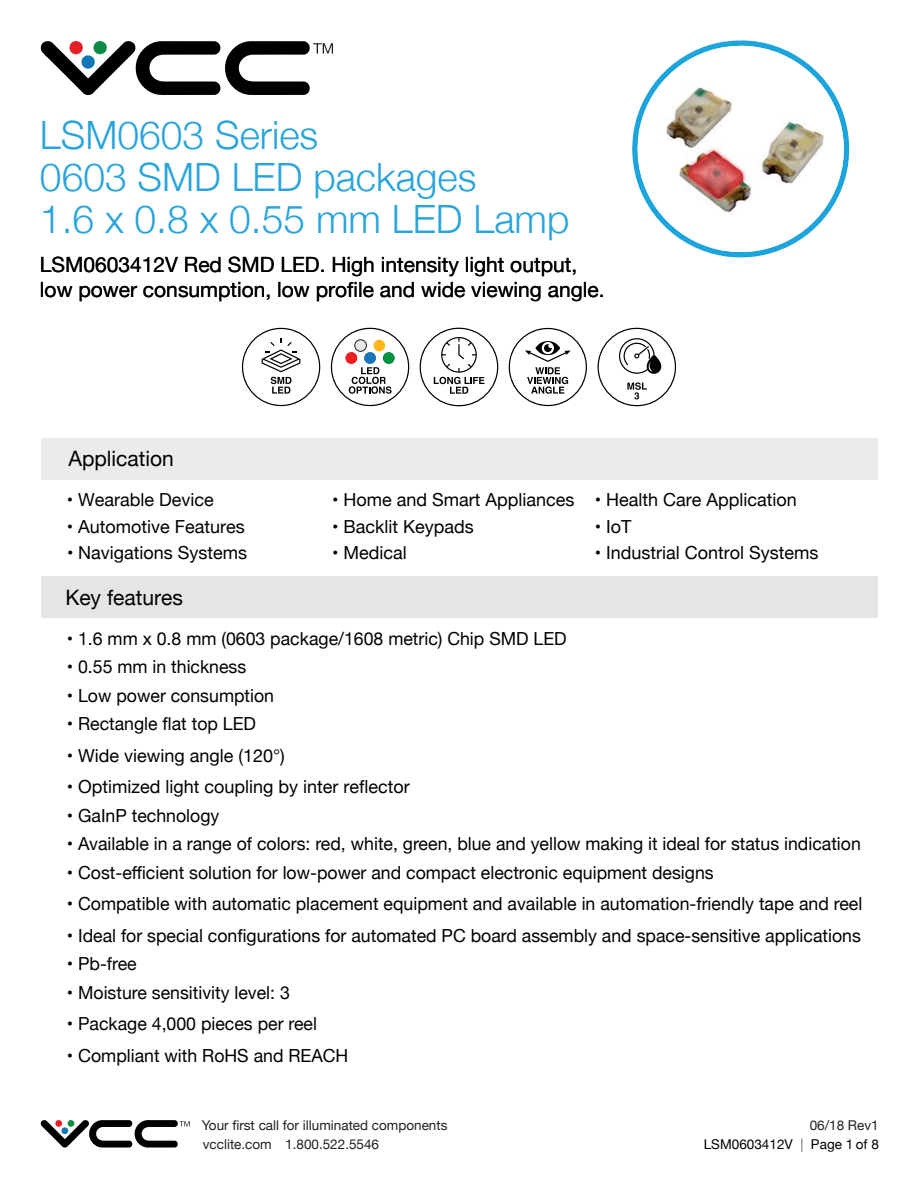
<style>
.page{position:relative;width:918px;height:1188px;background:#fff}
.page>*{position:absolute;margin:0;border:0;box-sizing:border-box;transform-origin:0 0}
.t1{font:300 39px/42px "Helvetica Neue";color:#28a4db}
.t2{font:21.15px "Helvetica Neue";color:#000}
.t3{font:21px/25.2px "Helvetica Neue";color:#000}
.t4{font:18px "Helvetica Neue";color:#000}
.t5{font:13.5px "Helvetica Neue";color:#231f20}
.t6{font:13.5px "Helvetica Neue";color:#000}
.s1{font-weight:100}
</style>
<div class="page">
<div style="left:41px;top:438px;width:836px;height:41px;background:#eaebec"></div>
<div style="left:41px;top:577px;width:836px;height:41px;background:#e4e5e6"></div>
<svg style="left:40px;top:1120px;width:150px;height:28px"></svg>
<svg style="left:40px;top:41px;width:293px;height:54px"></svg>
<svg style="left:632px;top:40px;width:217px;height:217px"></svg>
<svg style="left:331px;top:328px;width:78px;height:78px"></svg>
<svg style="left:509px;top:328px;width:78px;height:78px"></svg>
<svg style="left:242px;top:328px;width:78px;height:78px"></svg>
<svg style="left:598px;top:328px;width:78px;height:78px"></svg>
<svg style="left:420px;top:328px;width:78px;height:78px"></svg>
<img style="left:638px;top:46px;width:206px;height:206px">
<h1 class="t1" style="left:40px;top:118px;width:531px">LSM0603 Series<br>0603 SMD LED packages<br>1.6 x 0.8 x 0.55 mm LED Lamp</h1>
<p class="t3" style="left:40px;top:253px;width:566px">LSM0603412V Red SMD LED. High intensity light output, low power consumption, low profile and wide viewing angle.</p>
<p class="t2" style="left:68px;top:443px;width:107px">Application</p>
<p class="t4" style="left:67px;top:487px;width:148px">• Wearable Device</p>
<p class="t4" style="left:67px;top:513px;width:180px">• Automotive Features</p>
<p class="t4" style="left:67px;top:540px;width:182px">• Navigations Systems</p>
<p class="t2" style="left:65px;top:582px;width:119px">Key features</p>
<p class="t4" style="left:332px;top:487px;width:244px">• Home and Smart Appliances</p>
<p class="t4" style="left:595px;top:487px;width:203px">• Health Care Application</p>
<p class="t4" style="left:332px;top:513px;width:143px">• Backlit Keypads</p>
<p class="t4" style="left:595px;top:513px;width:38px">• IoT</p>
<p class="t4" style="left:332px;top:540px;width:76px">• Medical</p>
<p class="t4" style="left:595px;top:540px;width:225px">• Industrial Control Systems</p>
<p class="t4" style="left:67px;top:625px;width:501px">• 1.6 mm x 0.8 mm (0603 package/1608 metric) Chip SMD LED</p>
<p class="t4" style="left:67px;top:654px;width:181px">• 0.55 mm in thickness</p>
<p class="t4" style="left:67px;top:682px;width:209px">• Low power consumption</p>
<p class="t4" style="left:67px;top:711px;width:191px">• Rectangle flat top LED</p>
<p class="t4" style="left:67px;top:742px;width:220px">• Wide viewing angle (120°)</p>
<p class="t4" style="left:67px;top:774px;width:345px">• Optimized light coupling by inter reflector</p>
<p class="t4" style="left:67px;top:802px;width:154px">• GaInP technology</p>
<p class="t4" style="left:67px;top:831px;width:796px">• Available in a range of colors: red, white, green, blue and yellow making it ideal for status indication</p>
<p class="t4" style="left:67px;top:859px;width:648px">• Cost-efficient solution for low-power and compact electronic equipment designs</p>
<p class="t4" style="left:67px;top:891px;width:797px">• Compatible with automatic placement equipment and available in automation-friendly tape and reel</p>
<p class="t4" style="left:67px;top:922px;width:796px">• Ideal for special configurations for automated PC board assembly and space-sensitive applications</p>
<p class="t4" style="left:67px;top:951px;width:71px">• Pb-free</p>
<p class="t4" style="left:67px;top:979px;width:225px">• Moisture sensitivity level: 3</p>
<p class="t4" style="left:67px;top:1011px;width:252px">• Package 4,000 pieces per reel</p>
<p class="t4" style="left:67px;top:1042px;width:283px">• Compliant with RoHS and REACH</p>
<p class="t5" style="left:202px;top:1115px;width:247px">Your first call for illuminated components</p>
<p class="t5" style="left:810px;top:1115px;width:71px">06/18 Rev1</p>
<p class="t5" style="left:203px;top:1134px;width:178px">vcclite.com 1.800.522.5546</p>
<p class="t6" style="left:704px;top:1139px;width:177px">LSM0603412V <span class="s1">|</span> Page 1 of 8</p>
</div>
